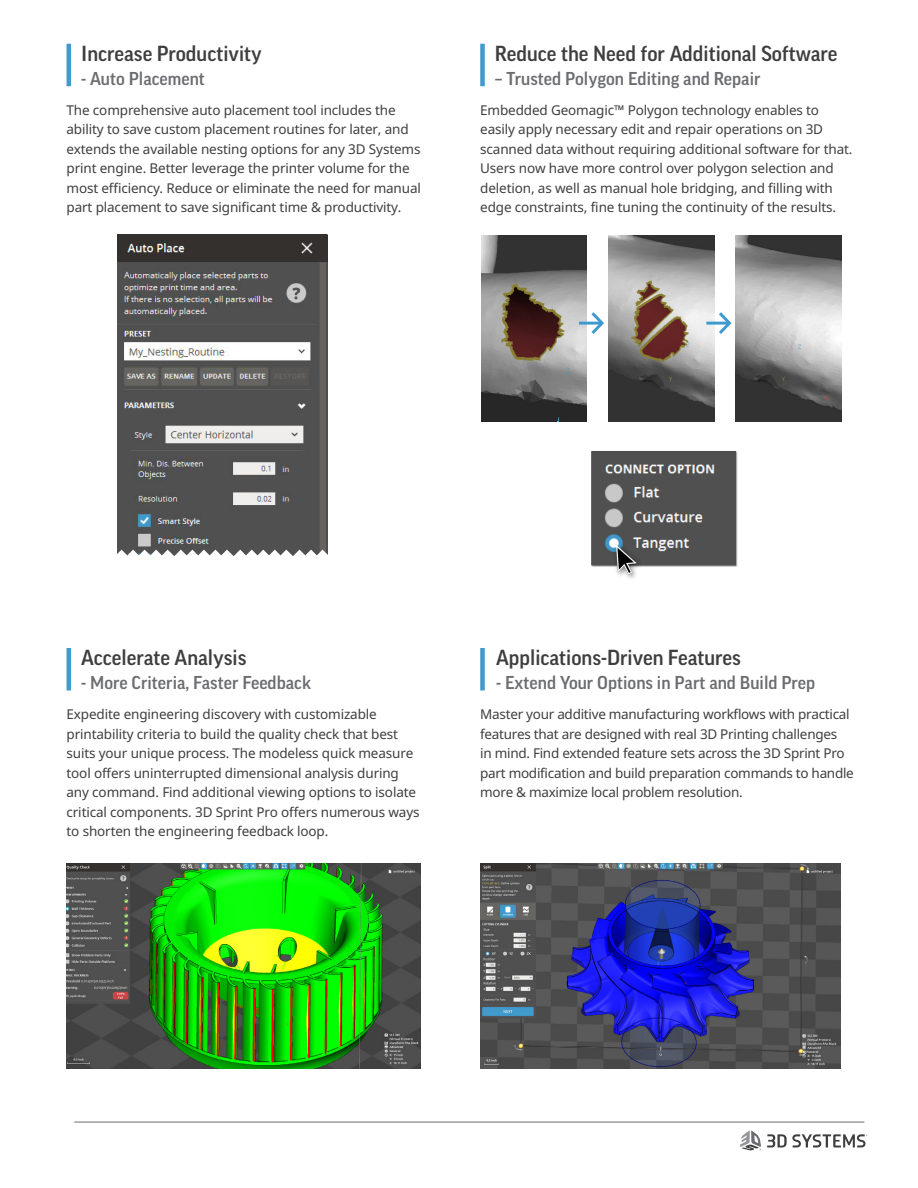
<style>
.page{position:relative;width:918px;height:1188px;background:#fff}
.page>*{position:absolute;margin:0;border:0;box-sizing:border-box;transform-origin:0 0}
.t1{font:500 21px "Good Pro";color:#3e3e3f}
.t2{font:500 18px "Good Pro";color:#6c6d70}
.t3{font:13.5px/19.5px "Noto Sans";letter-spacing:-.01em;color:#3e3e3f}
</style>
<div class="page">
<hr style="left:67px;top:44px;width:4px;height:42px;background:#3f9acd">
<div style="left:480px;top:44px;width:5px;height:42px;background:#3f9acd"></div>
<img style="left:481px;top:235px;width:106px;height:186px">
<img style="left:608px;top:235px;width:106px;height:186px">
<img style="left:736px;top:235px;width:106px;height:186px">
<svg style="left:588px;top:312px;width:16px;height:22px"></svg>
<hr style="left:579px;top:322px;width:23px;height:3px;background:#3d9acf">
<svg style="left:716px;top:312px;width:16px;height:22px"></svg>
<hr style="left:706px;top:322px;width:24px;height:3px;background:#3d9acf">
<img style="left:591px;top:451px;width:147px;height:128px">
<img style="left:117px;top:235px;width:210px;height:315px">
<svg style="left:117px;top:550px;width:211px;height:6px"></svg>
<hr style="left:67px;top:648px;width:4px;height:42px;background:#3f9acd">
<div style="left:480px;top:648px;width:5px;height:42px;background:#3f9acd"></div>
<img style="left:66px;top:863px;width:355px;height:206px">
<img style="left:480px;top:863px;width:361px;height:206px">
<hr style="left:74px;top:1122px;width:790px;height:1px;background:#6c6d70">
<svg style="left:767px;top:1134px;width:100px;height:13px"></svg>
<svg style="left:740px;top:1130px;width:21px;height:21px"></svg>
<p class="t1" style="left:81px;top:41px;width:182px">Increase Productivity</p>
<p class="t2" style="left:81px;top:68px;width:125px">- Auto Placement</p>
<p class="t1" style="left:495px;top:41px;width:344px">Reduce the Need for Additional Software</p>
<p class="t2" style="left:495px;top:68px;width:267px">– Trusted Polygon Editing and Repair</p>
<p class="t3" style="left:67px;top:100px;width:356px">The comprehensive auto placement tool includes the ability to save custom placement routines for later, and extends the available nesting options for any 3D Systems print engine. Better leverage the printer volume for the most efficiency. Reduce or eliminate the need for manual part placement to save significant time &amp; productivity.</p>
<p class="t3" style="left:480px;top:100px;width:374px">Embedded Geomagic™ Polygon technology enables to easily apply necessary edit and repair operations on 3D scanned data without requiring additional software for that.<br>Users now have more control over polygon selection and deletion, as well as manual hole bridging, and filling with edge constraints, fine tuning the continuity of the results.</p>
<p class="t1" style="left:81px;top:646px;width:167px">Accelerate Analysis</p>
<p class="t2" style="left:81px;top:673px;width:231px">- More Criteria, Faster Feedback</p>
<p class="t3" style="left:67px;top:704px;width:355px">Expedite engineering discovery with customizable printability criteria to build the quality check that best suits your unique process. The modeless quick measure tool offers uninterrupted dimensional analysis during any command. Find additional viewing options to isolate critical components. 3D Sprint Pro offers numerous ways to shorten the engineering feedback loop.</p>
<p class="t3" style="left:480px;top:704px;width:375px">Master your additive manufacturing workflows with practical features that are designed with real 3D Printing challenges<br>in mind. Find extended feature sets across the 3D Sprint Pro part modification and build preparation commands to handle more &amp; maximize local problem resolution.</p>
<p class="t1" style="left:496px;top:646px;width:246px">Applications-Driven Features</p>
<p class="t2" style="left:496px;top:673px;width:320px">- Extend Your Options in Part and Build Prep</p>
</div>
